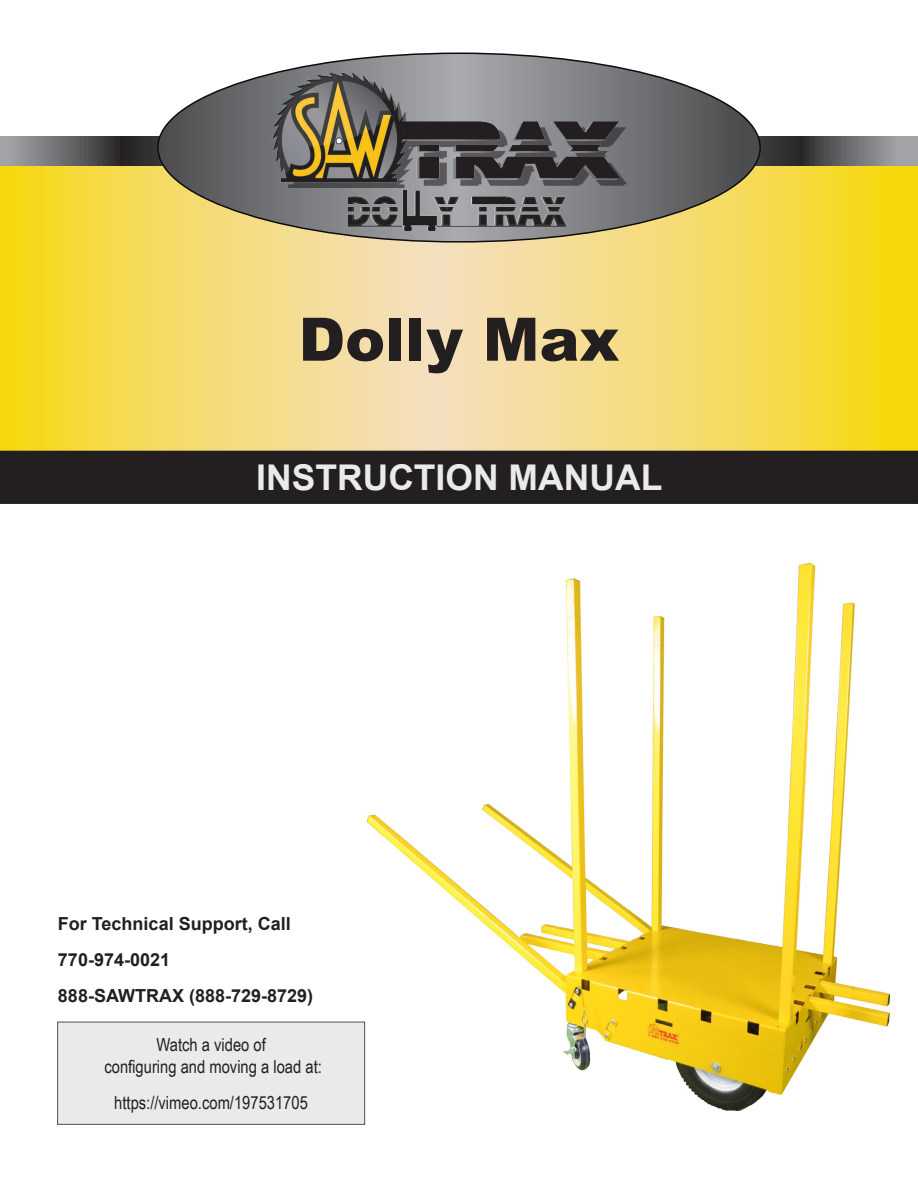
<style>
.page{position:relative;width:918px;height:1188px;background:#fff}
.page>*{position:absolute;margin:0;border:0;box-sizing:border-box;transform-origin:0 0}
.t1{font:900 60px "Arial";color:#231f20}
.t2{font:700 35.55px "Arial";color:#e9eaeb}
.t3{font:18px/21.6px "Arial Narrow";color:#231f20;text-align:center}
.t4{font:700 18px/36px "Arial";color:#231f20}
</style>
<div class="page">
<svg style="left:1px;top:137px;width:916px;height:29px;background:#5f5f61"></svg>
<svg style="left:0;top:167px;width:918px;height:284px;background:#f5db68"></svg>
<svg style="left:158px;top:55px;width:602px;height:187px"></svg>
<img style="left:228px;top:74px;width:408px;height:113px">
<img style="left:349px;top:190px;width:217px;height:41px">
<div style="left:0;top:451px;width:918px;height:52px;background:#231f20"></div>
<div style="left:0;top:451px;width:918px;height:53px;border:2px solid #231f20"></div>
<div style="left:58px;top:1022px;width:307px;height:102px;background:#e9eaeb"></div>
<div style="left:57px;top:1022px;width:308px;height:103px;border:1px solid #505052"></div>
<img style="left:368px;top:563px;width:522px;height:548px">
<p class="t1" style="left:298px;top:296px;width:322px">Dolly Max</p>
<p class="t2" style="left:256px;top:453px;width:408px">INSTRUCTION MANUAL</p>
<p class="t4" style="left:58px;top:905px;width:234px">For Technical Support, Call<br>770-974-0021</p>
<p class="t4" style="left:58px;top:977px;width:257px">888-SAWTRAX (888-729-8729)</p>
<p class="t3" style="left:104px;top:1033px;width:219px">Watch a video of<br>configuring and moving a load at:</p>
<p class="t3" style="left:114px;top:1091px;width:195px">https://vimeo.com/197531705</p>
</div>
